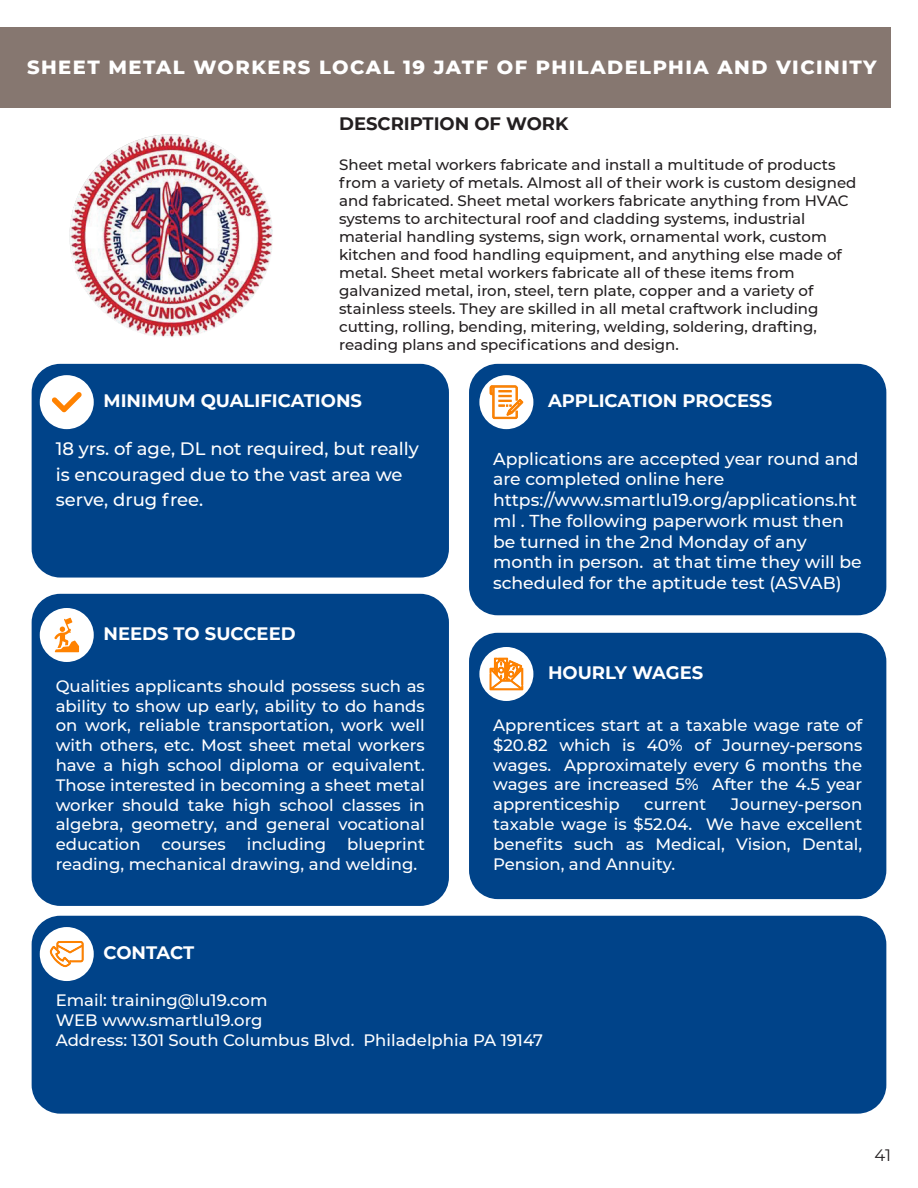
<style>
.page{position:relative;width:918px;height:1188px;background:#fff}
.page>*{position:absolute;margin:0;border:0;box-sizing:border-box;transform-origin:0 0}
.t1{font:800 19.5px "Montserrat";letter-spacing:.075em;color:#fff}
.t2{font:500 18px/25.5px "Montserrat";color:#fff}
.t3{font:700 18px "Montserrat";color:#fff}
.t4{font:700 18px "Montserrat";color:#231f20}
.t5{font:500 17.25px/20.7px "Montserrat";color:#fff}
.t6{font:500 16.5px/19.8px "Montserrat";color:#fff;text-align:justify}
.t7{font:16.5px "Montserrat";color:#231f20}
.t8{font:500 15px/18px "Montserrat";color:#231f20}
</style>
<div class="page">
<div style="left:0;top:27px;width:891px;height:81px;background:#867770"></div>
<div style="left:32px;top:364px;width:417px;height:214px;background:#004389;border-radius:29px"></div>
<div style="left:469px;top:364px;width:417px;height:251px;background:#004389;border-radius:29px"></div>
<div style="left:32px;top:594px;width:417px;height:312px;background:#004389;border-radius:29px"></div>
<svg style="left:40px;top:375px;width:54px;height:54px"></svg>
<svg style="left:40px;top:608px;width:54px;height:54px"></svg>
<div style="left:469px;top:633px;width:417px;height:266px;background:#004389;border-radius:29px"></div>
<svg style="left:479px;top:647px;width:54px;height:54px"></svg>
<svg style="left:479px;top:375px;width:54px;height:54px"></svg>
<div style="left:32px;top:916px;width:854px;height:198px;background:#004389;border-radius:29px"></div>
<svg style="left:40px;top:927px;width:54px;height:54px"></svg>
<img style="left:69px;top:134px;width:204px;height:204px;border-radius:102px">
<p class="t1" style="left:27px;top:53px;width:851px">SHEET METAL WORKERS LOCAL 19 JATF OF PHILADELPHIA AND VICINITY</p>
<p class="t4" style="left:339px;top:111px;width:231px">DESCRIPTION OF WORK</p>
<p class="t8" style="left:339px;top:155px;width:519px">Sheet metal workers fabricate and install a multitude of products from a variety of metals. Almost all of their work is custom designed and fabricated. Sheet metal workers fabricate anything from HVAC systems to architectural roof and cladding systems, industrial material handling systems, sign work, ornamental work, custom kitchen and food handling equipment, and anything else made of metal. Sheet metal workers fabricate all of these items from galvanized metal, iron, steel, tern plate, copper and a variety of stainless steels. They are skilled in all metal craftwork including cutting, rolling, bending, mitering, welding, soldering, drafting, reading plans and specifications and design.</p>
<p class="t3" style="left:103px;top:388px;width:260px">MINIMUM QUALIFICATIONS</p>
<p class="t3" style="left:548px;top:388px;width:226px">APPLICATION PROCESS</p>
<p class="t2" style="left:56px;top:436px;width:365px">18 yrs. of age, DL not required, but really is encouraged due to the vast area we serve, drug free.</p>
<p class="t3" style="left:103px;top:621px;width:194px">NEEDS TO SUCCEED</p>
<p class="t6" style="left:56px;top:675px;width:371px">Qualities applicants should possess such as ability to show up early, ability to do hands on work, reliable transportation, work well with others, etc. Most sheet metal workers have a high school diploma or equivalent.<br>Those interested in becoming a sheet metal worker should take high school classes in algebra, geometry, and general vocational education</p>
<p class="t6" style="left:56px;top:834px;width:371px;text-indent:291px">blueprint reading, mechanical drawing, and welding.</p>
<p class="t6" style="left:162px;top:834px;width:66px">courses</p>
<p class="t6" style="left:247px;top:834px;width:81px">including</p>
<p class="t5" style="left:493px;top:448px;width:370px">Applications are accepted year round and are completed online here https://www.smartlu19.org/applications.ht ml . The following paperwork must then be turned in the 2nd Monday of any month in person. at that time they will be scheduled for the aptitude test (ASVAB)</p>
<p class="t3" style="left:548px;top:660px;width:157px">HOURLY WAGES</p>
<p class="t6" style="left:493px;top:714px;width:371px">Apprentices start at a taxable wage rate of $20.82 which is 40% of Journey-persons wages. Approximately every 6 months the wages are increased 5% After the 4.5 year apprenticeship</p>
<p class="t6" style="left:493px;top:794px;width:371px;text-indent:238px">Journey-person taxable wage is $52.04. We have excellent benefits such as Medical, Vision, Dental, Pension, and Annuity.</p>
<p class="t6" style="left:644px;top:794px;width:63px">current</p>
<p class="t3" style="left:103px;top:940px;width:92px">CONTACT</p>
<p class="t6" style="left:56px;top:990px;width:489px;text-align:left">Email: training@lu19.com<br>WEB www.smartlu19.org<br>Address: 1301 South Columbus Blvd. Philadelphia PA 19147</p>
<p class="t7" style="left:875px;top:1144px;width:18px">41</p>
</div>
